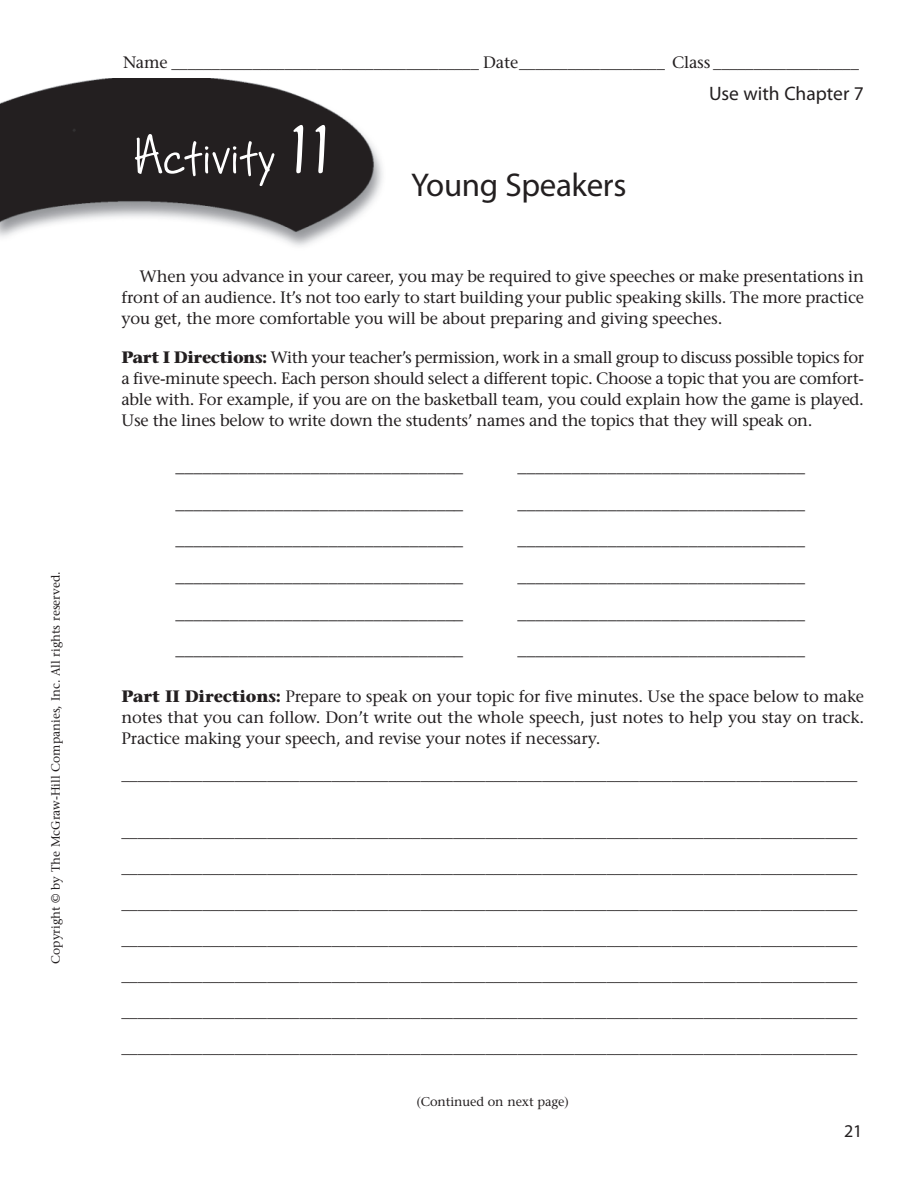
<style>
.page{position:relative;width:918px;height:1188px;background:#fff}
.page>*{position:absolute;margin:0;border:0;box-sizing:border-box;transform-origin:0 0}
.t1{font:82.5px "Bruno JB Std";color:#fff}
.t2{font:52.5px "Bruno JB Std";color:#fff}
.t3{font:33px "Myriad Pro";letter-spacing:-.01em;color:#231f20}
.t4{font:19.5px "Myriad Pro";color:#231f20}
.t5{font:500 18px "Stone Serif Std";color:#231f20}
.t6{font:18px "Myriad Pro";color:#231f20}
.t7{font:500 16.5px/21px "Stone Serif Std";letter-spacing:-.01em;color:#231f20;text-align:justify}
.t8{font:500 12.75px "Stone Serif Std";letter-spacing:-.01em;color:#231f20}
.t9{font:500 12px "Stone Serif Std";color:#231f20}
.s1{font-size:81px}
.s2{font-weight:700}
</style>
<div class="page">
<img style="left:0;top:78px;width:383px;height:168px">
<p class="t9" style="left:51px;top:964px;width:394px;rotate:-90deg">Copyright © by The McGraw-Hill Companies, Inc. All rights reserved.</p>
<p class="t7" style="left:123px;top:53px;width:737px">Name ______________________________________ Date __________________ Class __________________</p>
<p class="t4" style="left:709px;top:86px;width:156px">Use with Chapter 7</p>
<p class="t2" style="left:132px;top:137px;width:201px">Activity <span class="s1">11</span></p>
<p class="t1" style="left:254px;top:123px;width:46px">11</p>
<p class="t3" style="left:411px;top:172px;width:217px">Young Speakers</p>
<p class="t7" style="left:122px;top:268px;width:744px;text-indent:18px">When you advance in your career, you may be required to give speeches or make presentations in front of an audience. It’s not too early to start building your public speaking skills. The more practice you get, the more comfortable you will be about preparing and giving speeches.</p>
<p class="t7" style="left:122px;top:349px;width:744px"><span class="s2">Part I Directions:</span> With your teacher’s permission, work in a small group to discuss possible topics for a five-minute speech. Each person should select a different topic. Choose a topic that you are comfort&shy;able with. For example, if you are on the basketball team, you could explain how the game is played.<br>Use the lines below to write down the students’ names and the topics that they will speak on.</p>
<p class="t5" style="left:176px;top:459px;width:289px">________________________________</p>
<p class="t5" style="left:517px;top:459px;width:289px">________________________________</p>
<p class="t5" style="left:176px;top:496px;width:289px">________________________________</p>
<p class="t5" style="left:517px;top:496px;width:289px">________________________________</p>
<p class="t5" style="left:176px;top:532px;width:289px">________________________________</p>
<p class="t5" style="left:517px;top:532px;width:289px">________________________________</p>
<p class="t5" style="left:176px;top:569px;width:289px">________________________________</p>
<p class="t5" style="left:517px;top:569px;width:289px">________________________________</p>
<p class="t5" style="left:176px;top:605px;width:289px">________________________________</p>
<p class="t5" style="left:517px;top:605px;width:289px">________________________________</p>
<p class="t5" style="left:176px;top:642px;width:289px">________________________________</p>
<p class="t5" style="left:517px;top:642px;width:289px">________________________________</p>
<p class="t7" style="left:122px;top:688px;width:744px"><span class="s2">Part II Directions:</span> Prepare to speak on your topic for five minutes. Use the space below to make notes that you can follow. Don’t write out the whole speech, just notes to help you stay on track.<br>Practice making your speech, and revise your notes if necessary.</p>
<p class="t7" style="left:122px;top:766px;width:738px">___________________________________________________________________________________________</p>
<p class="t7" style="left:122px;top:815px;width:738px;line-height:36px">___________________________________________________________________________________________ ___________________________________________________________________________________________ ___________________________________________________________________________________________ ___________________________________________________________________________________________ ___________________________________________________________________________________________ ___________________________________________________________________________________________ ___________________________________________________________________________________________</p>
<p class="t8" style="left:417px;top:1096px;width:154px">(Continued on next page)</p>
<p class="t6" style="left:844px;top:1124px;width:20px">21</p>
</div>
